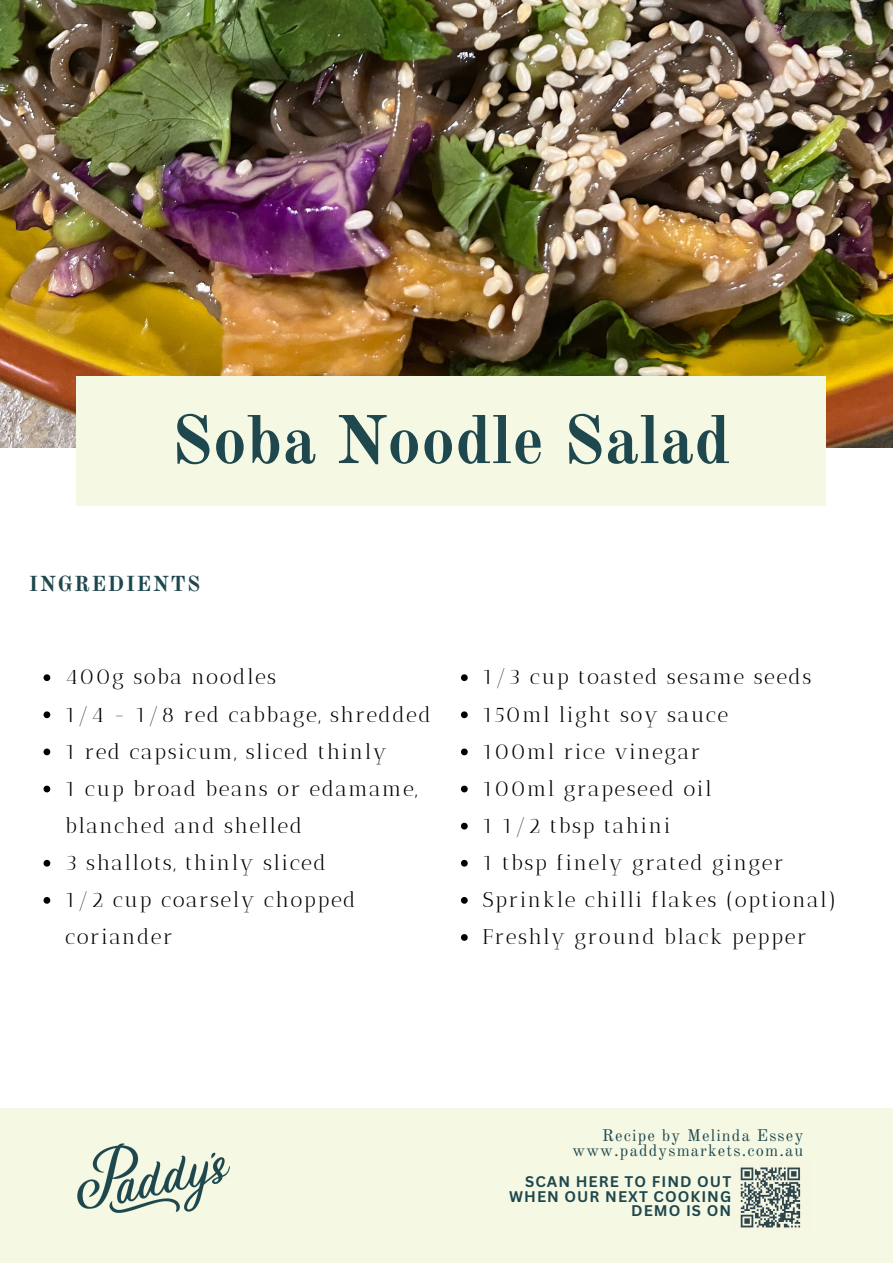
<style>
.page{position:relative;width:893px;height:1264px;background:#fff}
.page>*{position:absolute;margin:0;border:0;box-sizing:border-box;transform-origin:0 0}
.t1{font:700 67.5px "Old Standard";color:#1e474e}
.t2{font:21.3px/37px "Antic Didone";letter-spacing:.07em;color:#000}
.t3{font:700 21.3px "Old Standard";letter-spacing:.07em;color:#1e474e}
.t4{font:16.5px "Old Standard";letter-spacing:.07em;color:#1e474e}
.t5{font:700 15px/14.5px "Canva Sans";letter-spacing:.07em;color:#1e474e;text-align:right}
</style>
<div class="page">
<div style="left:0;top:1108px;width:892px;height:154px;background:#f5f8e3"></div>
<img style="left:740px;top:1167px;width:61px;height:61px">
<img style="left:77px;top:1143px;width:152px;height:70px">
<svg style="left:44px;top:674px;width:6px;height:7px"></svg>
<svg style="left:44px;top:711px;width:6px;height:7px"></svg>
<svg style="left:44px;top:748px;width:6px;height:7px"></svg>
<svg style="left:44px;top:785px;width:6px;height:7px"></svg>
<svg style="left:44px;top:859px;width:6px;height:7px"></svg>
<svg style="left:44px;top:897px;width:6px;height:6px"></svg>
<svg style="left:461px;top:674px;width:6px;height:7px"></svg>
<svg style="left:461px;top:711px;width:6px;height:7px"></svg>
<svg style="left:461px;top:748px;width:6px;height:7px"></svg>
<svg style="left:461px;top:785px;width:6px;height:7px"></svg>
<svg style="left:461px;top:822px;width:6px;height:7px"></svg>
<svg style="left:461px;top:859px;width:6px;height:7px"></svg>
<svg style="left:461px;top:897px;width:6px;height:6px"></svg>
<svg style="left:461px;top:934px;width:6px;height:6px"></svg>
<img style="left:0;top:0;width:892px;height:448px">
<div style="left:76px;top:376px;width:749px;height:130px;background:#f5f8e3"></div>
<p class="t1" style="left:171px;top:399px;width:561px">Soba Noodle Salad</p>
<p class="t3" style="left:29px;top:570px;width:173px">INGREDIENTS</p>
<p class="t2" style="left:65px;top:658px;width:213px">400g soba noodles</p>
<p class="t2" style="left:65px;top:695px;width:367px">1/4 - 1/8 red cabbage, shredded</p>
<p class="t2" style="left:65px;top:732px;width:323px">1 red capsicum, sliced thinly</p>
<p class="t2" style="left:65px;top:770px;width:354px">1 cup broad beans or edamame, blanched and shelled</p>
<p class="t2" style="left:65px;top:844px;width:262px">3 shallots, thinly sliced</p>
<p class="t2" style="left:65px;top:881px;width:292px">1/2 cup coarsely chopped coriander</p>
<p class="t2" style="left:482px;top:658px;width:330px">1/3 cup toasted sesame seeds</p>
<p class="t2" style="left:482px;top:695px;width:247px">150ml light soy sauce</p>
<p class="t2" style="left:482px;top:732px;width:219px">100ml rice vinegar</p>
<p class="t2" style="left:482px;top:770px;width:230px">100ml grapeseed oil</p>
<p class="t2" style="left:482px;top:807px;width:189px">1 1/2 tbsp tahini</p>
<p class="t2" style="left:482px;top:844px;width:302px">1 tbsp finely grated ginger</p>
<p class="t2" style="left:482px;top:881px;width:355px">Sprinkle chilli flakes (optional)</p>
<p class="t2" style="left:482px;top:918px;width:325px">Freshly ground black pepper</p>
<p class="t4" style="left:602px;top:1124px;width:203px">Recipe by Melinda Essey</p>
<p class="t4" style="left:572px;top:1140px;width:232px">www.paddysmarkets.com.au</p>
<p class="t5" style="left:509px;top:1173px;width:223px">SCAN HERE TO FIND OUT<br>WHEN OUR NEXT COOKING<br>DEMO IS ON</p>
</div>
